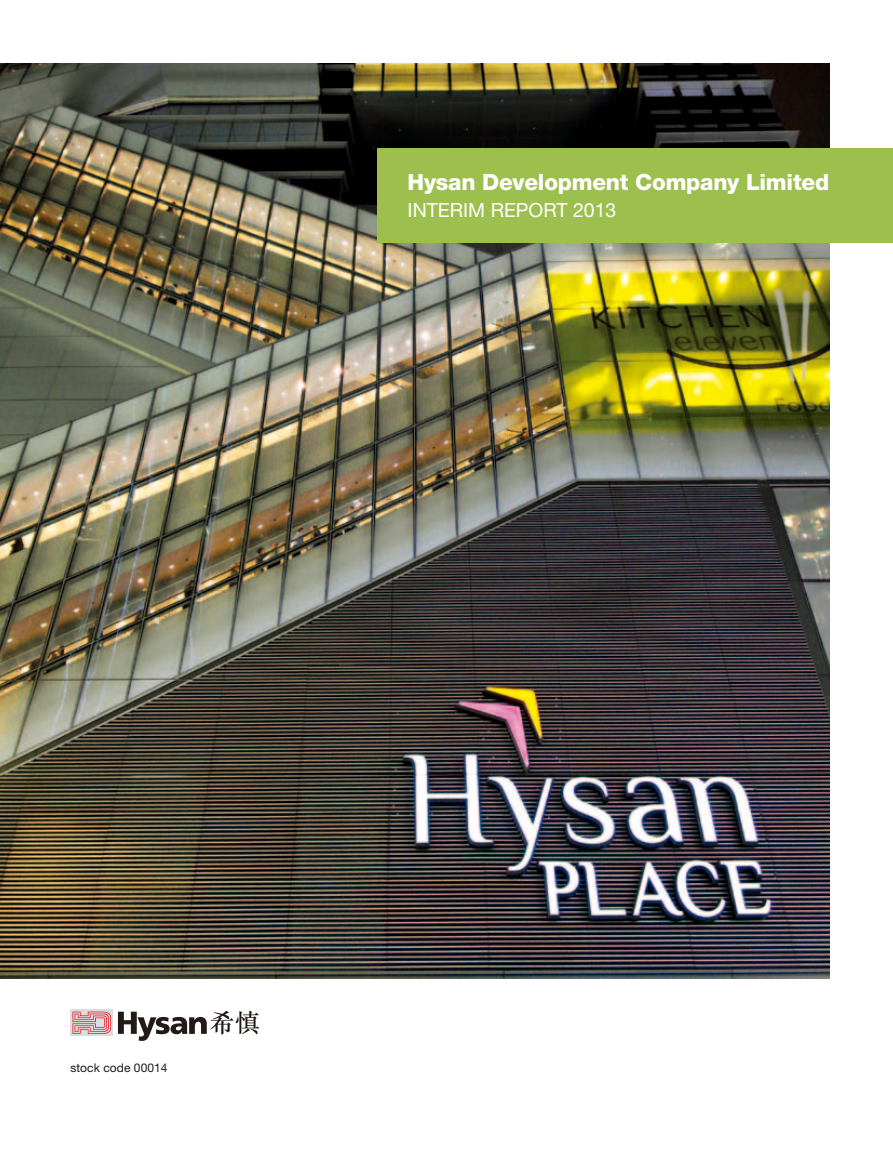
<style>
.page{position:relative;width:893px;height:1149px;background:#fff}
.page>*{position:absolute;margin:0;border:0;box-sizing:border-box;transform-origin:0 0}
.t1{font:800 22.5px "Helvetica Neue LT Std";letter-spacing:-.01em;color:#fff}
.t2{font:19.5px "Helvetica Neue LT Std";color:#fff}
.t3{font:12px "Helvetica Neue LT Std";letter-spacing:.005em;color:#231916}
</style>
<div class="page">
<img style="left:0;top:64px;width:829px;height:914px">
<div style="left:378px;top:148px;width:515px;height:95px;background:#9dbf4d"></div>
<svg style="left:70px;top:1009px;width:43px;height:26px"></svg>
<svg style="left:73px;top:1011px;width:38px;height:22px"></svg>
<svg style="left:118px;top:1010px;width:141px;height:30px"></svg>
<p class="t1" style="left:408px;top:168px;width:423px">Hysan Development Company Limited</p>
<p class="t2" style="left:408px;top:198px;width:210px">INTERIM REPORT 2013</p>
<p class="t3" style="left:70px;top:1060px;width:99px">stock code 00014</p>
</div>
